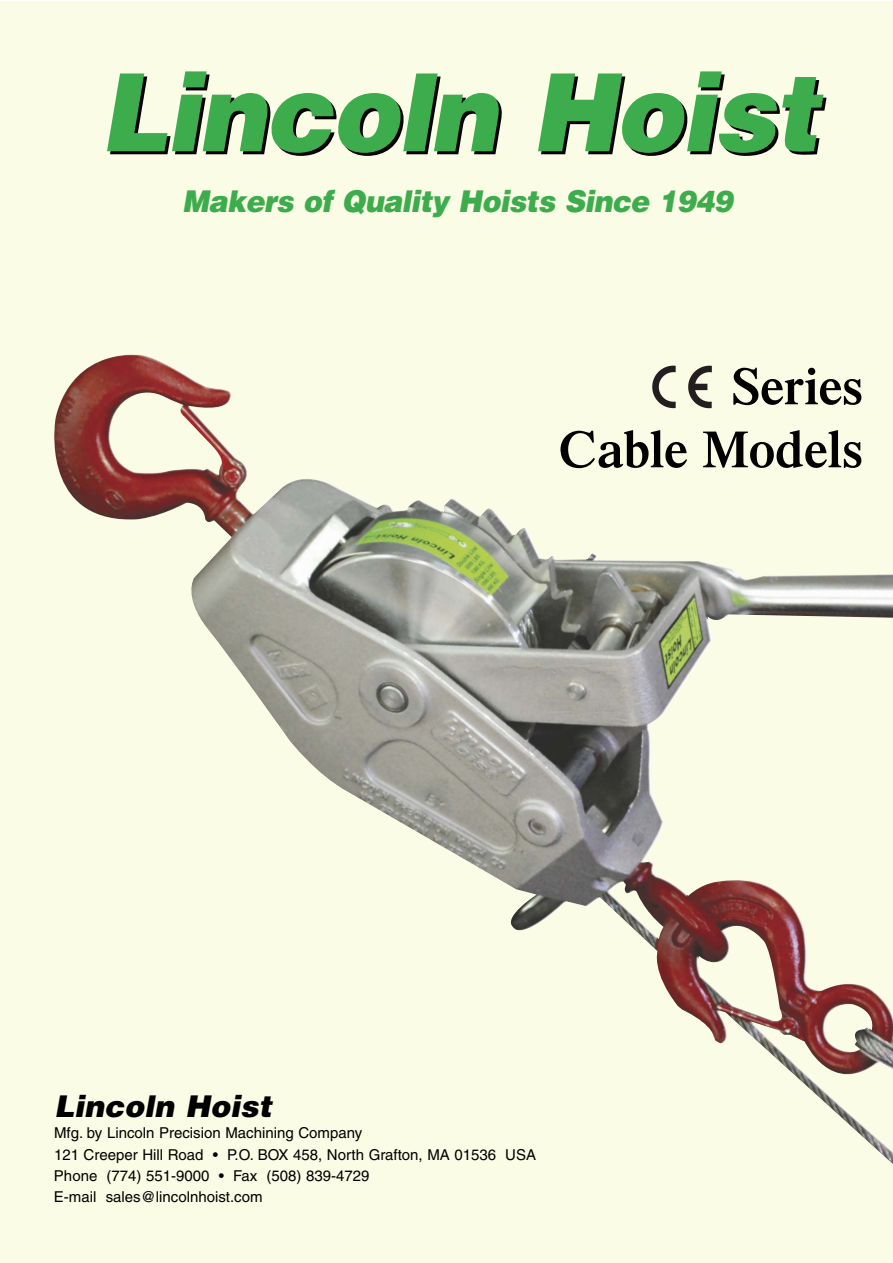
<style>
.page{position:relative;width:893px;height:1263px;background:#fff}
.page>*{position:absolute;margin:0;border:0;box-sizing:border-box;transform-origin:0 0}
.t1{font:italic 900 108px "Helvetica";letter-spacing:-.02em;color:#000;scale:.95 1}
.t2{font:600 52.5px/63px "Times";color:#000;text-align:right}
.t3{font:italic 900 30px "Helvetica";letter-spacing:-.02em;color:#3dac4d;scale:.95 1}
.t4{font:italic 900 30px "Helvetica";color:#000}
.t5{font:15px/21px "Helvetica";color:#000}
</style>
<div class="page">
<div style="left:0;top:1px;width:892px;height:1262px;background:#fbfce5"></div>
<img style="left:54px;top:354px;width:838px;height:809px">
<svg style="left:688px;top:366px;width:24px;height:42px"></svg>
<svg style="left:652px;top:366px;width:24px;height:42px"></svg>
<h1 class="t1" style="left:102px;top:45px;width:759px">Lincoln Hoist</h1>
<h3 class="t3" style="left:182px;top:182px;width:581px">Makers of Quality Hoists Since 1949</h3>
<h2 class="t2" style="left:559px;top:354px;width:305px">Series<br>Cable Models</h2>
<h3 class="t4" style="left:54px;top:1086px;width:219px">Lincoln Hoist</h3>
<p class="t5" style="left:54px;top:1122px;width:310px">Mfg. by Lincoln Precision Machining Company</p>
<p class="t5" style="left:54px;top:1144px;width:484px">121 Creeper Hill Road • P.O. BOX 458, North Grafton, MA 01536 USA<br>Phone (774) 551-9000 • Fax (508) 839-4729<br>E-mail sales@lincolnhoist.com</p>
</div>
